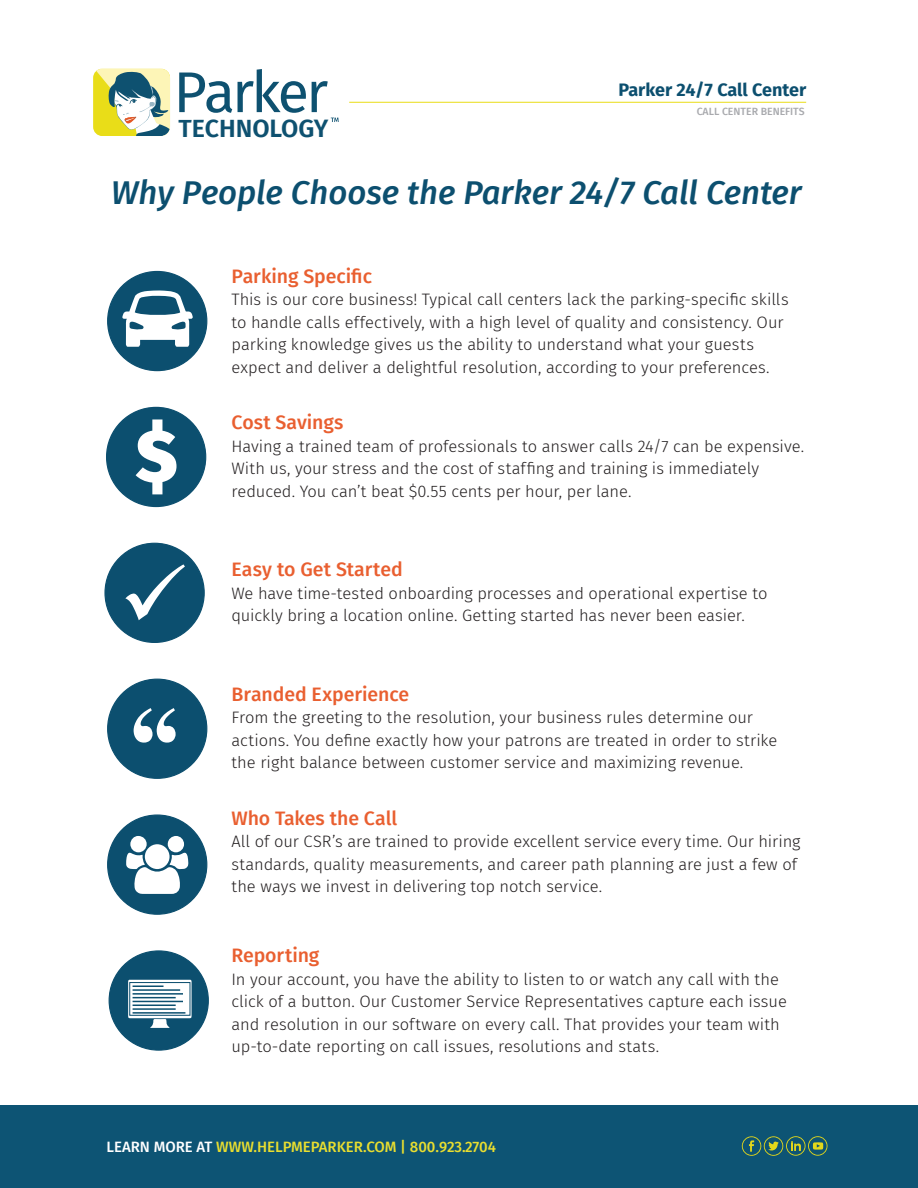
<style>
.page{position:relative;width:918px;height:1188px;background:#fff}
.page>*{position:absolute;margin:0;border:0;box-sizing:border-box;transform-origin:0 0}
.t1{font:italic 500 33px "Fira Sans";color:#0c4f6f}
.t2{font:600 24.9px "Fira Sans";color:#0e5170}
.t3{font:500 19.5px "Fira Sans";letter-spacing:-.005em;color:#e95f30}
.t4{font:700 18px "Fira Sans";letter-spacing:-.005em;color:#0c4f6f}
.t5{font:300 16.5px/22.5px "Fira Sans";color:#231f20}
.t6{font:500 15px "Fira Sans";color:#e9de2f}
.t7{font:500 10.5px "Fira Sans";color:#a8a9ad}
.s1{color:#fff}
</style>
<div class="page">
<div style="left:0;top:1106px;width:918px;height:82px;background:#0d5474"></div>
<hr style="left:349px;top:102px;width:457px;height:1px;background:#e9dd15">
<div style="left:105px;top:543px;width:99px;height:99px;background:#0c4f6f;border-radius:50%"></div>
<div style="left:108px;top:679px;width:99px;height:99px;background:#0c4f6f;border-radius:50%"></div>
<div style="left:109px;top:951px;width:99px;height:99px;background:#0c4f6f;border-radius:50%"></div>
<div style="left:107px;top:407px;width:99px;height:100px;background:#0c4f6f;border-radius:50%"></div>
<svg style="left:136px;top:419px;width:41px;height:75px"></svg>
<div style="left:108px;top:271px;width:99px;height:100px;background:#0c4f6f;border-radius:50%"></div>
<svg style="left:122px;top:290px;width:71px;height:57px"></svg>
<div style="left:108px;top:815px;width:99px;height:99px;background:#0c4f6f;border-radius:50%"></div>
<div style="left:145px;top:844px;width:25px;height:25px;background:#fff;border-radius:50%"></div>
<svg style="left:126px;top:852px;width:62px;height:42px"></svg>
<div style="left:130px;top:836px;width:17px;height:16px;background:#fff;border-radius:50%"></div>
<div style="left:168px;top:836px;width:16px;height:16px;background:#fff;border-radius:50%"></div>
<svg style="left:134px;top:708px;width:42px;height:35px"></svg>
<svg style="left:125px;top:564px;width:60px;height:56px"></svg>
<svg style="left:128px;top:980px;width:64px;height:48px"></svg>
<svg style="left:130px;top:982px;width:60px;height:33px"></svg>
<hr style="left:133px;top:986px;width:31px;height:1px;background:#0c4f6f">
<hr style="left:133px;top:989px;width:47px;height:2px;background:#0c4f6f">
<hr style="left:133px;top:993px;width:50px;height:2px;background:#0c4f6f">
<hr style="left:133px;top:997px;width:43px;height:1px;background:#0c4f6f">
<hr style="left:133px;top:1001px;width:50px;height:1px;background:#0c4f6f">
<hr style="left:133px;top:1005px;width:43px;height:1px;background:#0c4f6f">
<hr style="left:133px;top:1008px;width:43px;height:2px;background:#0c4f6f">
<hr style="left:133px;top:1012px;width:52px;height:2px;background:#0c4f6f">
<svg style="left:179px;top:73px;width:53px;height:40px"></svg>
<svg style="left:238px;top:69px;width:68px;height:44px"></svg>
<svg style="left:312px;top:81px;width:16px;height:31px"></svg>
<svg style="left:93px;top:69px;width:77px;height:67px"></svg>
<svg style="left:331px;top:118px;width:8px;height:4px"></svg>
<svg style="left:742px;top:1136px;width:86px;height:20px"></svg>
<h2 class="t2" style="left:179px;top:107px;width:151px">TECHNOLOGY</h2>
<p class="t4" style="left:619px;top:75px;width:189px">Parker 24/7 Call Center</p>
<p class="t7" style="left:697px;top:103px;width:110px">CALL CENTER BENEFITS</p>
<h1 class="t1" style="left:111px;top:166px;width:692px">Why People Choose the Parker 24/7 Call Center</h1>
<p class="t3" style="left:231px;top:260px;width:142px">Parking Specific</p>
<p class="t5" style="left:231px;top:288px;width:559px">This is our core business! Typical call centers lack the parking-specific skills to handle calls effectively, with a high level of quality and consistency. Our parking knowledge gives us the ability to understand what your guests expect and deliver a delightful resolution, according to your preferences.</p>
<p class="t3" style="left:231px;top:407px;width:113px">Cost Savings</p>
<p class="t5" style="left:231px;top:435px;width:574px">Having a trained team of professionals to answer calls 24/7 can be expensive.<br>With us, your stress and the cost of staffing and training is immediately reduced. You can’t beat $0.55 cents per hour, per lane.</p>
<p class="t3" style="left:231px;top:554px;width:173px">Easy to Get Started</p>
<p class="t5" style="left:231px;top:582px;width:538px">We have time-tested onboarding processes and operational expertise to quickly bring a location online. Getting started has never been easier.</p>
<p class="t3" style="left:231px;top:678px;width:179px">Branded Experience</p>
<p class="t5" style="left:231px;top:706px;width:547px">From the greeting to the resolution, your business rules determine our actions. You define exactly how your patrons are treated in order to strike the right balance between customer service and maximizing revenue.</p>
<p class="t3" style="left:231px;top:802px;width:167px">Who Takes the Call</p>
<p class="t5" style="left:231px;top:830px;width:571px">All of our CSR’s are trained to provide excellent service every time. Our hiring standards, quality measurements, and career path planning are just a few of the ways we invest in delivering top notch service.</p>
<p class="t3" style="left:231px;top:940px;width:90px">Reporting</p>
<p class="t5" style="left:231px;top:968px;width:557px">In your account, you have the ability to listen to or watch any call with the click of a button. Our Customer Service Representatives capture each issue and resolution in our software on every call. That provides your team with up-to-date reporting on call issues, resolutions and stats.</p>
<p class="t6" style="left:106px;top:1135px;width:391px"><span class="s1">LEARN MORE AT</span> WWW.HELPMEPARKER.COM | 800.923.2704</p>
</div>
